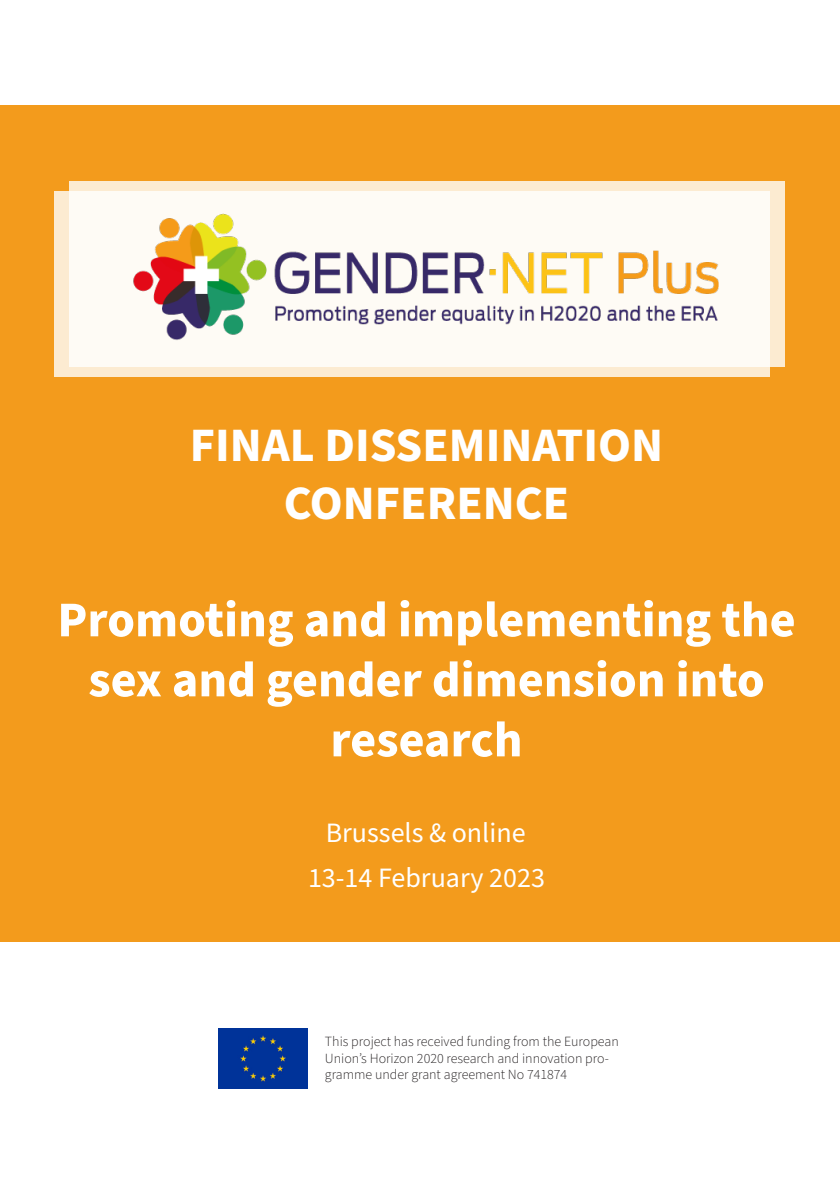
<style>
.page{position:relative;width:840px;height:1191px;background:#fff}
.page>*{position:absolute;margin:0;border:0;box-sizing:border-box;transform-origin:0 0}
.t1{font:700 50px/60px "Source Sans Pro";color:#fff;text-align:center}
.t2{font:700 48px "Source Sans Pro";color:#fff}
.t3{font:28px "Source Sans Pro";color:#fff}
.t4{font:300 14px/16.8px "Source Sans Pro";color:#231f20}
</style>
<div class="page">
<div style="left:0;top:105px;width:839px;height:836px;background:#f39b1c"></div>
<div style="left:54px;top:191px;width:715px;height:186px;background:#fcebd1"></div>
<svg style="left:69px;top:182px;width:715px;height:185px;background:#fdf5e9"></svg>
<img style="left:93px;top:181px;width:666px;height:186px">
<div style="left:218px;top:1028px;width:89px;height:60px;background:#039"></div>
<p class="t2" style="left:190px;top:412px;width:474px">FINAL DISSEMINATION</p>
<p class="t2" style="left:283px;top:470px;width:287px">CONFERENCE</p>
<p class="t1" style="left:57px;top:591px;width:739px">Promoting and implementing the sex and gender dimension into research</p>
<p class="t3" style="left:325px;top:814px;width:201px">Brussels &amp; online</p>
<p class="t3" style="left:308px;top:859px;width:238px">13-14 February 2023</p>
<p class="t4" style="left:325px;top:1033px;width:295px">This project has received funding from the European<br>Union’s Horizon 2020 research and innovation pro&shy;gramme under grant agreement No 741874</p>
</div>
